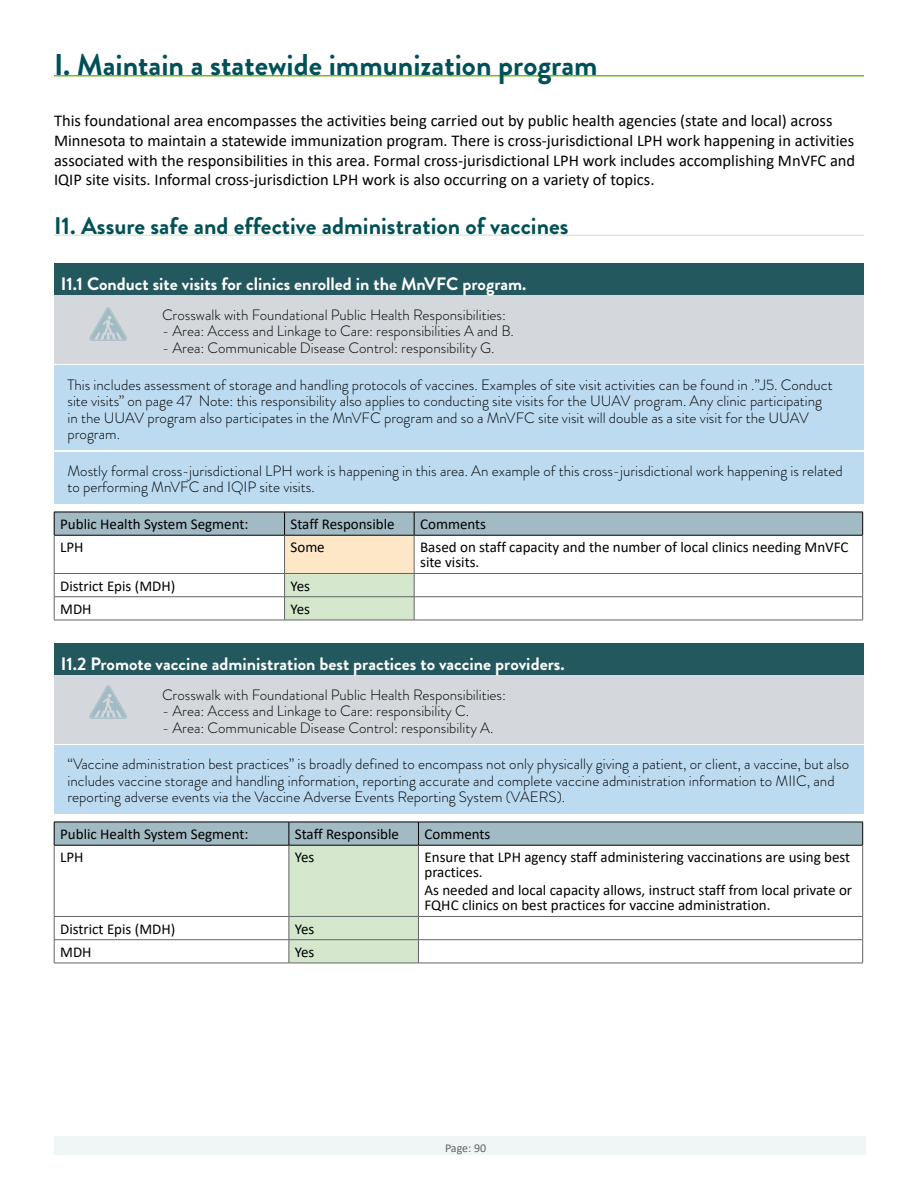
<style>
.page{position:relative;width:918px;height:1188px;background:#fff}
.page>*{position:absolute;margin:0;border:0;box-sizing:border-box;transform-origin:0 0}
.Sectionhead__H3__RESP__gre{font:700 30px "Brandon Grotesque";color:#005157}
.Topichead__H4__RESP{font:700 24px "Brandon Grotesque";color:#005157}
.Heading__h5__RESP__App___green{font:700 18px "Brandon Grotesque";color:#fff}
.t1{font:16.5px/19.8px "Calibri";color:#000}
.Note__shaded__p__RESP_info{font:300 15px/16.5px "Brandon Grotesque";color:#000}
.TableText__p__10{font:15px/15px "Calibri";color:#000}
.Note__shaded__p__RESP_CX{font:300 15px "Brandon Grotesque";color:#000}
.t2{font:12px "Calibri";letter-spacing:-.005em;color:#636466}
</style>
<div class="page">
<div style="left:54px;top:1136px;width:811px;height:19px;background:#f0f5f6"></div>
<hr style="left:54px;top:75px;width:810px;height:1px;background:#74bb23">
<hr style="left:54px;top:234px;width:810px;height:2px;background:#ddebd7">
<div style="left:54px;top:264px;width:810px;height:38px;background:#23585e"></div>
<div style="left:54px;top:296px;width:810px;height:68px;background:#d4d8dd"></div>
<div style="left:54px;top:366px;width:810px;height:84px;background:#bcdbf1"></div>
<div style="left:54px;top:452px;width:810px;height:52px;background:#bcdbf1"></div>
<div style="left:54px;top:643px;width:810px;height:39px;background:#23585e"></div>
<div style="left:54px;top:676px;width:810px;height:68px;background:#d4d8dd"></div>
<div style="left:54px;top:745px;width:810px;height:69px;background:#bcdbf1"></div>
<div style="left:285px;top:535px;width:129px;height:38px;background:#fde7c6"></div>
<hr style="left:54px;top:573px;width:231px;height:1px;background:#636466">
<hr style="left:414px;top:573px;width:449px;height:1px;background:#636466">
<hr style="left:54px;top:596px;width:231px;height:1px;background:#636466">
<hr style="left:414px;top:596px;width:449px;height:1px;background:#636466">
<svg style="left:54px;top:512px;width:809px;height:23px;background:#9bb3bb"></svg>
<hr style="left:54px;top:535px;width:231px;height:1px;background:#000">
<hr style="left:285px;top:535px;width:129px;height:1px;background:#000">
<hr style="left:414px;top:535px;width:449px;height:1px;background:#000">
<hr style="left:54px;top:535px;width:1px;height:38px;background:#636466">
<hr style="left:862px;top:535px;width:1px;height:38px;background:#636466">
<svg style="left:54px;top:574px;width:1px;height:46px"></svg>
<svg style="left:862px;top:574px;width:1px;height:46px"></svg>
<hr style="left:54px;top:620px;width:231px;height:1px;background:#636466">
<hr style="left:414px;top:620px;width:449px;height:1px;background:#636466">
<hr style="left:284px;top:535px;width:1px;height:38px;background:#636466">
<hr style="left:414px;top:535px;width:1px;height:38px;background:#636466">
<svg style="left:284px;top:573px;width:131px;height:47px;background:#ccdec6"></svg>
<hr style="left:285px;top:620px;width:129px;height:1px;background:#636466">
<hr style="left:54px;top:963px;width:235px;height:1px;background:#636466">
<hr style="left:418px;top:963px;width:445px;height:1px;background:#636466">
<svg style="left:54px;top:822px;width:809px;height:141px"></svg>
<hr style="left:289px;top:963px;width:129px;height:1px;background:#636466">
<svg style="left:89px;top:307px;width:38px;height:34px"></svg>
<svg style="left:89px;top:685px;width:38px;height:34px"></svg>
<h3 class="Sectionhead__H3__RESP__gre" style="left:54px;top:44px;width:545px">I. Maintain a statewide immunization program</h3>
<p class="t1" style="left:54px;top:110px;width:803px">This foundational area encompasses the activities being carried out by public health agencies (state and local) across Minnesota to maintain a statewide immunization program. There is cross-jurisdictional LPH work happening in activities associated with the responsibilities in this area. Formal cross-jurisdictional LPH work includes accomplishing MnVFC and IQIP site visits. Informal cross-jurisdiction LPH work is also occurring on a variety of topics.</p>
<h4 class="Topichead__H4__RESP" style="left:54px;top:209px;width:516px">I1. Assure safe and effective administration of vaccines</h4>
<h5 class="Heading__h5__RESP__App___green" style="left:61px;top:271px;width:467px">I1.1 Conduct site visits for clinics enrolled in the MnVFC program.</h5>
<p class="Note__shaded__p__RESP_CX" style="left:162px;top:304px;width:346px">Crosswalk with Foundational Public Health Responsibilities:</p>
<p class="Note__shaded__p__RESP_CX" style="left:162px;top:321px;width:353px">- Area: Access and Linkage to Care: responsibilities A and B.</p>
<p class="Note__shaded__p__RESP_CX" style="left:162px;top:337px;width:334px">- Area: Communicable Disease Control: responsibility G.</p>
<p class="Note__shaded__p__RESP_info" style="left:68px;top:376px;width:767px">This includes assessment of storage and handling protocols of vaccines. Examples of site visit activities can be found in .”J5. Conduct site visits” on page 47 Note: this responsibility also applies to conducting site visits for the UUAV program. Any clinic participating in the UUAV program also participates in the MnVFC program and so a MnVFC site visit will double as a site visit for the UUAV program.</p>
<p class="Note__shaded__p__RESP_info" style="left:68px;top:462px;width:777px">Mostly formal cross-jurisdictional LPH work is happening in this area. An example of this cross-jurisdictional work happening is related to performing MnVFC and IQIP site visits.</p>
<p class="TableText__p__10" style="left:60px;top:516px;width:190px">Public Health System Segment:</p>
<p class="TableText__p__10" style="left:291px;top:516px;width:106px">Staff Responsible</p>
<p class="TableText__p__10" style="left:420px;top:516px;width:67px">Comments</p>
<p class="TableText__p__10" style="left:60px;top:540px;width:25px">LPH</p>
<p class="TableText__p__10" style="left:291px;top:540px;width:36px">Some</p>
<p class="TableText__p__10" style="left:420px;top:540px;width:430px">Based on staff capacity and the number of local clinics needing MnVFC site visits.</p>
<p class="TableText__p__10" style="left:60px;top:578px;width:117px">District Epis (MDH)</p>
<p class="TableText__p__10" style="left:291px;top:578px;width:21px">Yes</p>
<p class="TableText__p__10" style="left:60px;top:601px;width:33px">MDH</p>
<p class="TableText__p__10" style="left:291px;top:601px;width:21px">Yes</p>
<h5 class="Heading__h5__RESP__App___green" style="left:61px;top:651px;width:505px">I1.2 Promote vaccine administration best practices to vaccine providers.</h5>
<p class="Note__shaded__p__RESP_CX" style="left:162px;top:684px;width:346px">Crosswalk with Foundational Public Health Responsibilities:</p>
<p class="Note__shaded__p__RESP_CX" style="left:162px;top:701px;width:309px">- Area: Access and Linkage to Care: responsibility C.</p>
<p class="Note__shaded__p__RESP_CX" style="left:162px;top:717px;width:333px">- Area: Communicable Disease Control: responsibility A.</p>
<p class="Note__shaded__p__RESP_info" style="left:68px;top:756px;width:783px">“Vaccine administration best practices” is broadly defined to encompass not only physically giving a patient, or client, a vaccine, but also includes vaccine storage and handling information, reporting accurate and complete vaccine administration information to MIIC, and reporting adverse events via the Vaccine Adverse Events Reporting System (VAERS).</p>
<p class="TableText__p__10" style="left:60px;top:826px;width:190px">Public Health System Segment:</p>
<p class="TableText__p__10" style="left:295px;top:826px;width:106px">Staff Responsible</p>
<p class="TableText__p__10" style="left:424px;top:826px;width:67px">Comments</p>
<p class="TableText__p__10" style="left:60px;top:850px;width:25px">LPH</p>
<p class="TableText__p__10" style="left:295px;top:850px;width:21px">Yes</p>
<p class="TableText__p__10" style="left:424px;top:850px;width:427px">Ensure that LPH agency staff administering vaccinations are using best practices.</p>
<p class="TableText__p__10" style="left:424px;top:883px;width:429px">As needed and local capacity allows, instruct staff from local private or<br>FQHC clinics on best practices for vaccine administration.</p>
<p class="TableText__p__10" style="left:60px;top:921px;width:117px">District Epis (MDH)</p>
<p class="TableText__p__10" style="left:295px;top:921px;width:21px">Yes</p>
<p class="TableText__p__10" style="left:60px;top:944px;width:33px">MDH</p>
<p class="TableText__p__10" style="left:295px;top:944px;width:21px">Yes</p>
<p class="t2" style="left:445px;top:1140px;width:43px">Page: 90</p>
</div>
